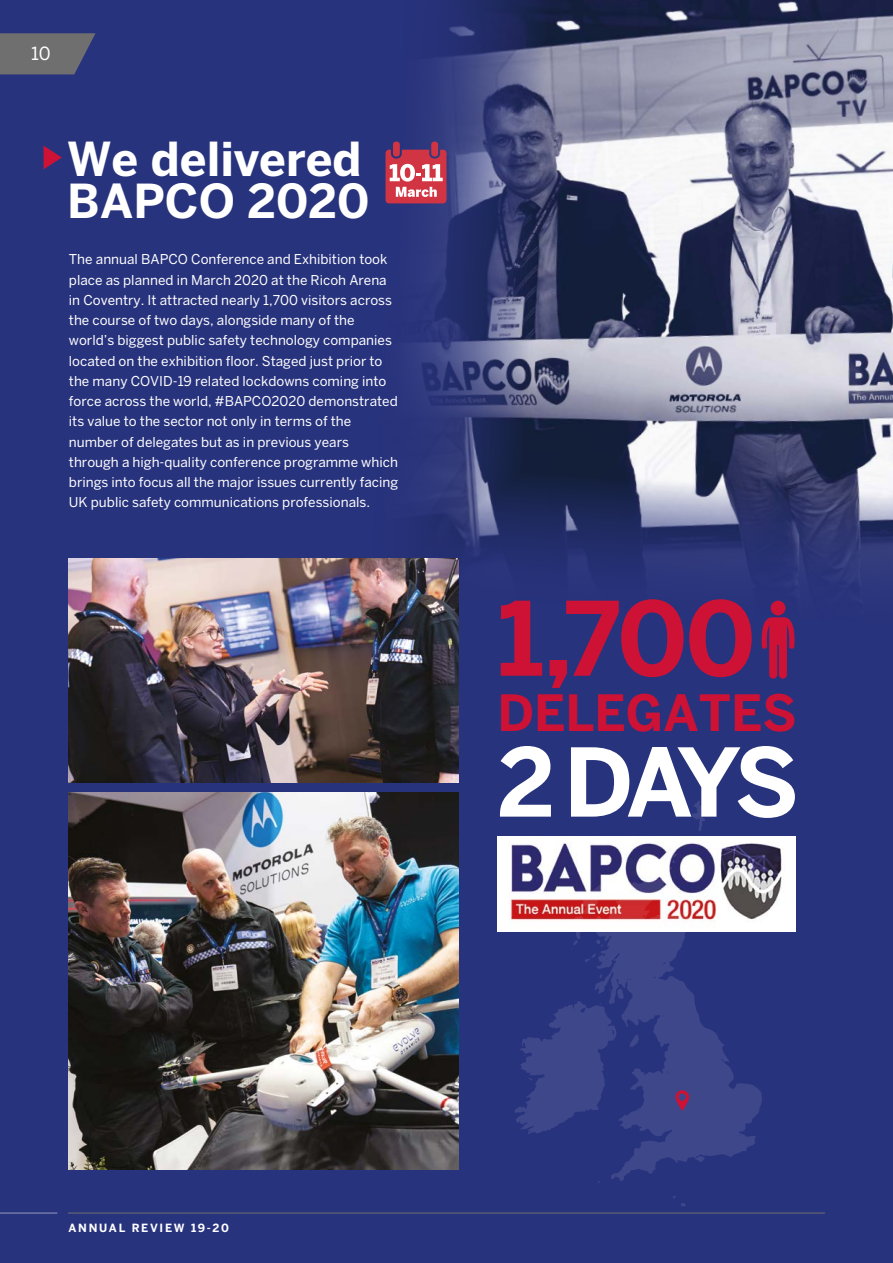
<style>
.page{position:relative;width:893px;height:1263px;background:#28337d}
.page>*{position:absolute;margin:0;border:0;box-sizing:border-box;transform-origin:0 0}
.t1{font:700 101.4px "Benton Sans";color:#cd1236}
.t2{font:700 93.75px "Benton Sans";color:#fff}
.t3{font:700 49.5px "Benton Sans";color:#cd1236}
.t4{font:700 46.5px/42px "Benton Sans";color:#fff}
.t5{font:18px "Benton Sans";color:#fff}
.t6{font:13.5px/20.2px "Benton Sans";color:#fff}
.t7{font:700 11.25px "Benton Sans";letter-spacing:.15em;color:#fff}
</style>
<div class="page">
<img style="left:385px;top:0;width:508px;height:641px">
<div style="left:431px;top:142px;width:7px;height:15px;background:#d13543;border-radius:3px"></div>
<div style="left:393px;top:142px;width:7px;height:15px;background:#d13543;border-radius:3px"></div>
<svg style="left:386px;top:150px;width:60px;height:53px;background:#d7636f"></svg>
<svg style="left:44px;top:146px;width:18px;height:23px"></svg>
<img style="left:68px;top:558px;width:390px;height:224px">
<img style="left:68px;top:792px;width:390px;height:377px">
<img style="left:497px;top:836px;width:298px;height:95px">
<svg style="left:762px;top:617px;width:32px;height:62px"></svg>
<div style="left:771px;top:601px;width:14px;height:14px;background:#cd1236;border-radius:50%"></div>
<svg style="left:589px;top:878px;width:174px;height:303px"></svg>
<svg style="left:695px;top:1155px;width:10px;height:7px"></svg>
<svg style="left:599px;top:974px;width:4px;height:4px"></svg>
<svg style="left:692px;top:791px;width:19px;height:40px"></svg>
<svg style="left:657px;top:851px;width:21px;height:25px"></svg>
<svg style="left:571px;top:884px;width:32px;height:78px"></svg>
<svg style="left:673px;top:1196px;width:13px;height:10px"></svg>
<svg style="left:515px;top:988px;width:124px;height:147px"></svg>
<svg style="left:675px;top:1090px;width:14px;height:21px"></svg>
<svg style="left:0;top:33px;width:95px;height:41px;background:#676870"></svg>
<hr style="left:68px;top:1213px;width:757px;height:1px;background:#706f6f">
<hr style="left:0;top:1213px;width:57px;height:1px;background:#fff">
<h3 class="t5" style="left:31px;top:43px;width:21px">10</h3>
<h3 class="t4" style="left:67px;top:137px;width:304px">We delivered<br>BAPCO 2020</h3>
<p class="t6" style="left:69px;top:249px;width:331px">The annual BAPCO Conference and Exhibition took place as planned in March 2020 at the Ricoh Arena in Coventry. It attracted nearly 1,700 visitors across the course of two days, alongside many of the world’s biggest public safety technology companies located on the exhibition floor. Staged just prior to the many COVID-19 related lockdowns coming into force across the world, #BAPCO2020 demonstrated its value to the sector not only in terms of the number of delegates but as in previous years through a high-quality conference programme which brings into focus all the major issues currently facing UK public safety communications professionals.</p>
<h1 class="t1" style="left:497px;top:578px;width:260px">1,700</h1>
<h3 class="t3" style="left:497px;top:684px;width:301px">DELEGATES</h3>
<h2 class="t2" style="left:497px;top:727px;width:303px">2 DAYS</h2>
<p class="t7" style="left:69px;top:1221px;width:162px">ANNUAL REVIEW 19-20</p>
</div>
